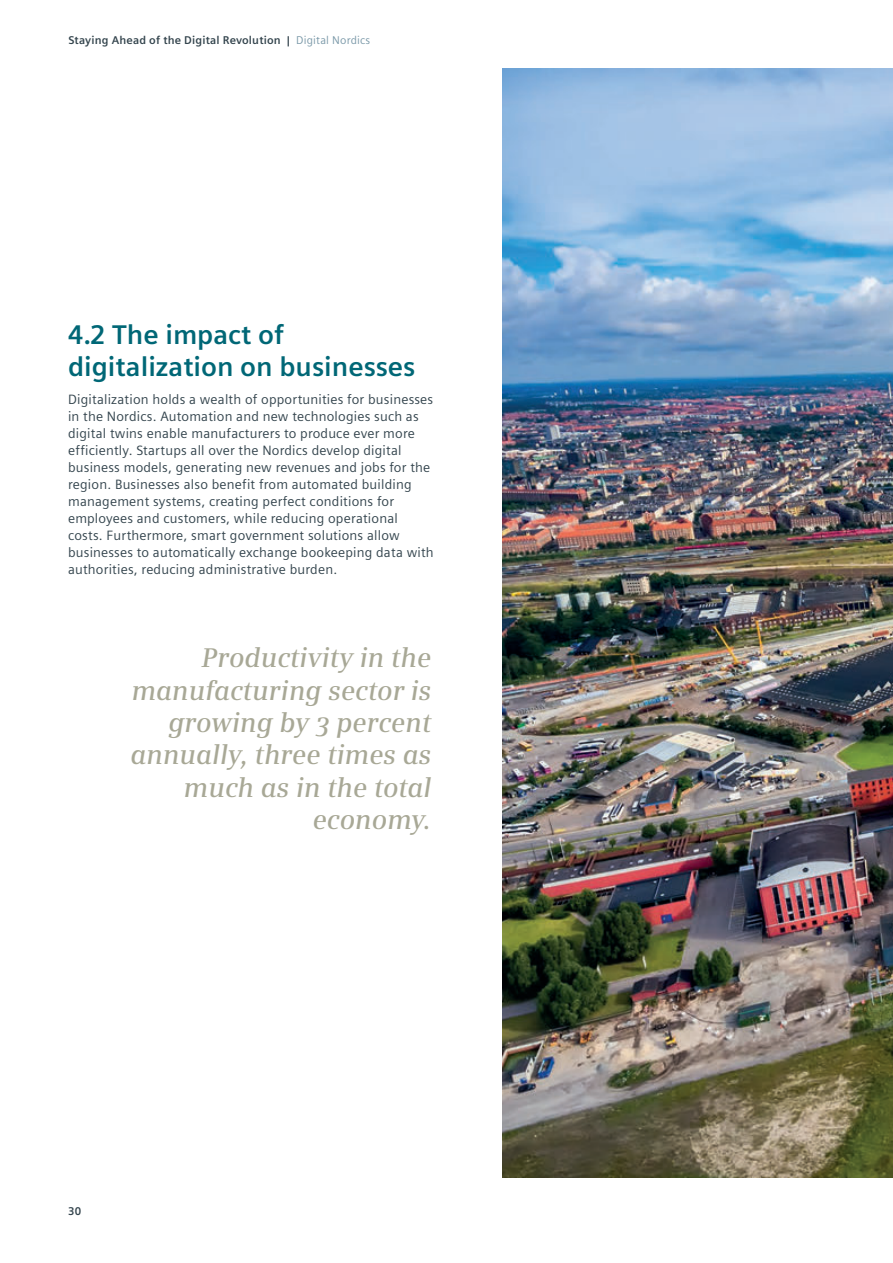
<style>
.page{position:relative;width:893px;height:1263px;background:#fff}
.page>*{position:absolute;margin:0;border:0;box-sizing:border-box;transform-origin:0 0}
.t1{font:italic 600 27px/32.4px "Siemens Serif";color:#a8a896;text-align:right}
.t2{font:700 27px/32.4px "Siemens Sans";color:#006776}
.t3{font:13.5px/17px "Siemens Sans";letter-spacing:.015em;color:#33444d}
.t4{font:700 11.25px "Siemens Sans";letter-spacing:.015em;color:#33444d}
.s1{font-weight:400;color:#7b99a9}
</style>
<div class="page">
<img style="left:502px;top:68px;width:391px;height:1110px">
<p class="t4" style="left:68px;top:34px;width:303px">Staying Ahead of the Digital Revolution | <span class="s1">Digital Nordics</span></p>
<h1 class="t2" style="left:68px;top:319px;width:349px">4.2 The impact of digitalization on businesses</h1>
<p class="t3" style="left:68px;top:391px;width:367px">Digitalization holds a wealth of opportunities for businesses in the Nordics. Automation and new technologies such as digital twins enable manufacturers to produce ever more efficiently. Startups all over the Nordics develop digital business models, generating new revenues and jobs for the region. Businesses also benefit from automated building management systems, creating perfect conditions for employees and customers, while reducing operational costs. Furthermore, smart government solutions allow businesses to automatically exchange bookeeping data with authorities, reducing administrative burden.</p>
<h1 class="t1" style="left:130px;top:642px;width:302px">Productivity in the manufacturing sector is growing by 3 percent annually, three times as much as in the total economy.</h1>
<p class="t4" style="left:68px;top:1205px;width:15px">30</p>
</div>
